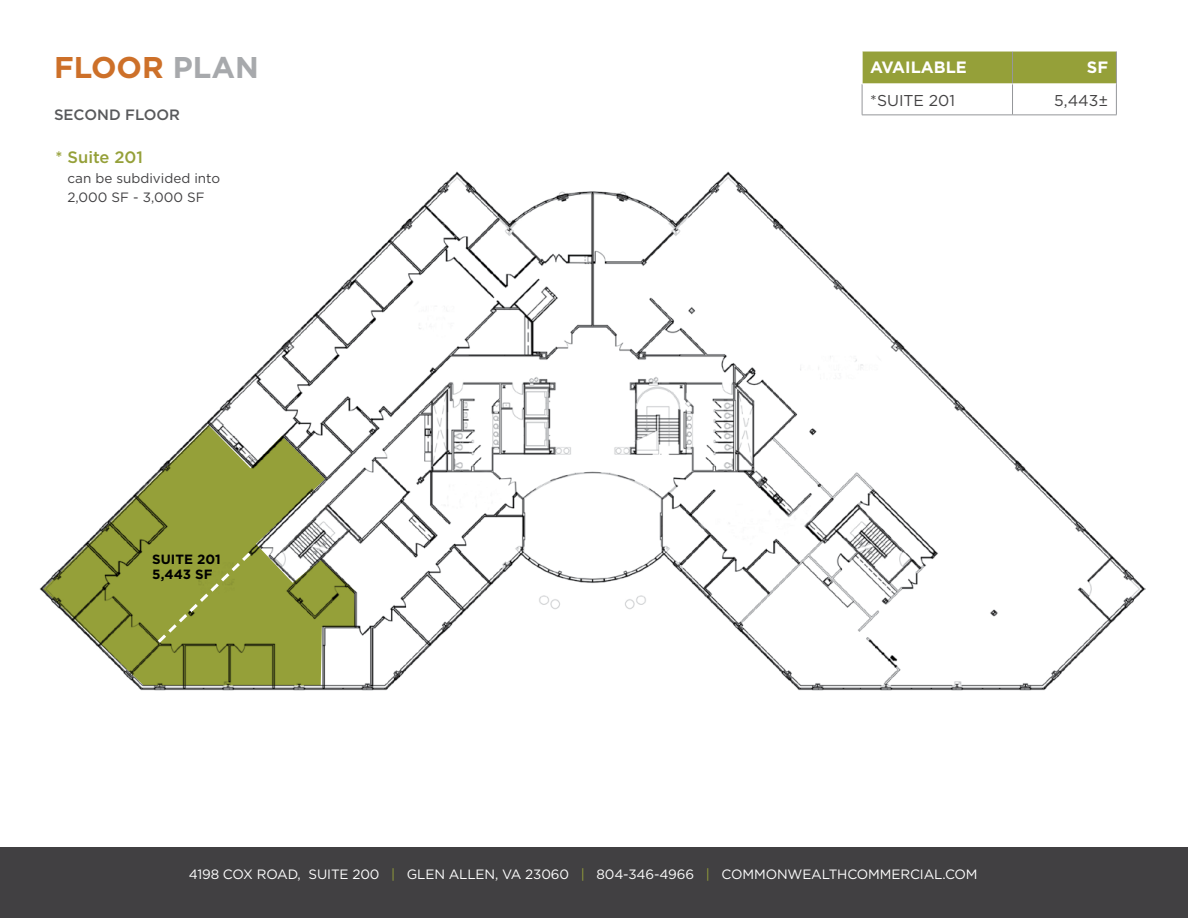
<style>
.page{position:relative;width:1188px;height:918px;background:#fff}
.page>*{position:absolute;margin:0;border:0;box-sizing:border-box;transform-origin:0 0}
.t1{font:700 30px "Gotham";color:#cd7029}
.t2{font:500 16.5px "Gotham";color:#95a039}
.t3{font:700 16.35px "Gotham";color:#fff}
.t4{font:15.75px "Gotham";color:#434243}
.t5{font:500 15px "Gotham";color:#58595b}
.t6{font:13.5px "Gotham";letter-spacing:-.01em;color:#fff}
.t7{font:13.5px/19.5px "Gotham";color:#414042}
.t8{font:700 13.35px/14.9px "Gotham";color:#000}
.s1{color:#a7a9ac}
.s2{color:#95a039}
</style>
<div class="page">
<div style="left:863px;top:52px;width:253px;height:32px;background:#95a039"></div>
<hr style="left:862px;top:84px;width:1px;height:31px;background:#95979a">
<hr style="left:1012px;top:84px;width:1px;height:31px;background:#95979a">
<hr style="left:1116px;top:84px;width:1px;height:31px;background:#95979a">
<hr style="left:862px;top:115px;width:151px;height:1px;background:#95979a">
<hr style="left:1013px;top:115px;width:104px;height:1px;background:#95979a">
<hr style="left:1012px;top:51px;width:1px;height:33px;background:#95979a">
<hr style="left:1116px;top:51px;width:1px;height:33px;background:#95979a">
<hr style="left:862px;top:51px;width:151px;height:1px;background:#fff">
<hr style="left:1013px;top:51px;width:104px;height:1px;background:#fff">
<hr style="left:862px;top:84px;width:151px;height:1px;background:#fff">
<div style="left:0;top:848px;width:1188px;height:70px;background:#414042"></div>
<img style="left:39px;top:171px;width:1106px;height:520px">
<svg style="left:43px;top:425px;width:312px;height:260px;fill:#95a039"></svg>
<div style="left:155px;top:550px;width:99px;height:96px;background:#95a039"></div>
<h1 class="t1" style="left:54px;top:47px;width:206px">FLOOR <span class="s1">PLAN</span></h1>
<p class="t5" style="left:54px;top:105px;width:128px">SECOND FLOOR</p>
<p class="t2" style="left:56px;top:147px;width:89px">* Suite 201</p>
<p class="t7" style="left:68px;top:168px;width:154px">can be subdivided into<br>2,000 SF - 3,000 SF</p>
<p class="t8" style="left:152px;top:552px;width:70px">SUITE 201<br>5,443 SF</p>
<p class="t3" style="left:870px;top:57px;width:98px">AVAILABLE</p>
<p class="t3" style="left:1087px;top:57px;width:23px">SF</p>
<p class="t4" style="left:870px;top:90px;width:86px">*SUITE 201</p>
<p class="t4" style="left:1054px;top:90px;width:55px">5,443±</p>
<p class="t6" style="left:189px;top:866px;width:790px">4198 COX ROAD, SUITE 200 <span class="s2">|</span> GLEN ALLEN, VA 23060 <span class="s2">|</span> 804-346-4966 <span class="s2">|</span> COMMONWEALTHCOMMERCIAL.COM</p>
</div>
